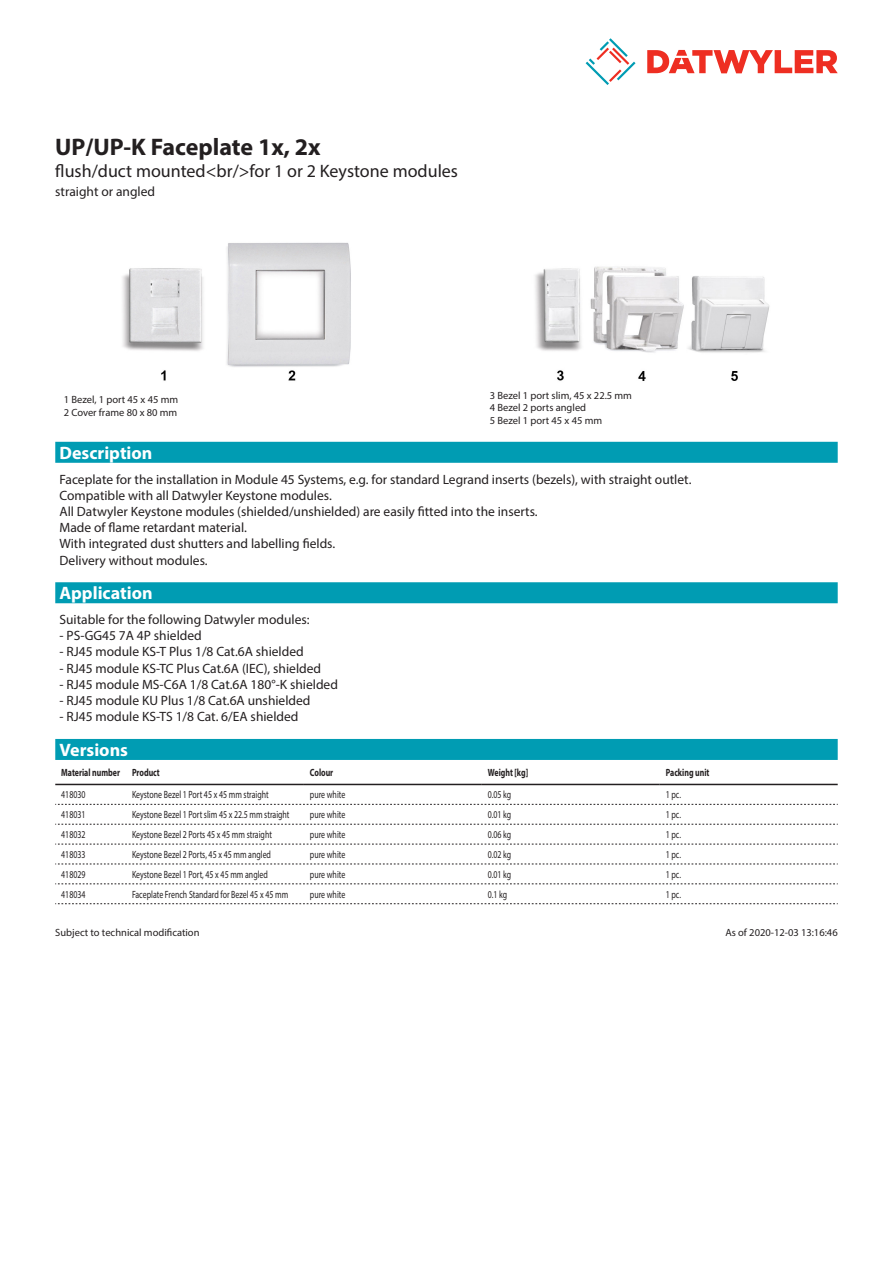
<style>
.page{position:relative;width:893px;height:1263px;background:#fff}
.page>*{position:absolute;margin:0;border:0;box-sizing:border-box;transform-origin:0 0}
.Product_Head{font:700 24px "Myriad Pro";color:#231f20}
.SubHead{font:18px "Myriad Pro";color:#231f20}
.Standard_Head_Proper{font:700 18px "Myriad Pro";color:#fff}
.Standard_text{font:13.5px/16.2px "Myriad Pro";color:#231f20}
.myriadlight{font:10.5px "Myriad Pro";color:#231f20;scale:.75 1}
.imagetext{font:10.5px/12.6px "Myriad Pro";color:#231f20}
.Footnote{font:10.5px "Myriad Pro";color:#231f20}
.myriadbold{font:700 10.5px "Myriad Pro";color:#231f20;scale:.75 1}
</style>
<div class="page">
<svg style="left:586px;top:38px;width:49px;height:47px"></svg>
<svg style="left:647px;top:50px;width:191px;height:23px"></svg>
<img style="left:122px;top:242px;width:229px;height:139px">
<img style="left:535px;top:266px;width:235px;height:115px">
<div style="left:55px;top:739px;width:783px;height:21px;background:#009cb3"></div>
<hr style="left:55px;top:784px;width:71px;height:1px;background:#231f20">
<hr style="left:126px;top:784px;width:178px;height:1px;background:#231f20">
<hr style="left:304px;top:784px;width:178px;height:1px;background:#231f20">
<hr style="left:482px;top:784px;width:178px;height:1px;background:#231f20">
<hr style="left:660px;top:784px;width:178px;height:1px;background:#231f20">
<svg style="left:55px;top:804px;width:783px;height:1px"></svg>
<svg style="left:55px;top:824px;width:783px;height:1px"></svg>
<svg style="left:55px;top:844px;width:783px;height:1px"></svg>
<svg style="left:55px;top:864px;width:783px;height:1px"></svg>
<svg style="left:55px;top:883px;width:783px;height:1px"></svg>
<svg style="left:55px;top:903px;width:783px;height:1px"></svg>
<div style="left:55px;top:442px;width:783px;height:21px;background:#009cb3"></div>
<div style="left:55px;top:582px;width:783px;height:21px;background:#009cb3"></div>
<p class="Product_Head" style="left:55px;top:131px;width:267px">UP/UP-K Faceplate 1x, 2x</p>
<p class="SubHead" style="left:55px;top:160px;width:404px">flush/duct mounted&lt;br/&gt;for 1 or 2 Keystone modules</p>
<p class="Standard_text" style="left:55px;top:183px;width:101px">straight or angled</p>
<p class="imagetext" style="left:64px;top:393px;width:116px">1 Bezel, 1 port 45 x 45 mm<br>2 Cover frame 80 x 80 mm</p>
<p class="imagetext" style="left:490px;top:389px;width:144px">3 Bezel 1 port slim, 45 x 22.5 mm<br>4 Bezel 2 ports angled<br>5 Bezel 1 port 45 x 45 mm</p>
<p class="Standard_Head_Proper" style="left:60px;top:441px;width:94px">Description</p>
<p class="Standard_text" style="left:60px;top:471px;width:633px">Faceplate for the installation in Module 45 Systems, e.g. for standard Legrand inserts (bezels), with straight outlet.<br>Compatible with all Datwyler Keystone modules.<br>All Datwyler Keystone modules (shielded/unshielded) are easily fitted into the inserts.<br>Made of flame retardant material.<br>With integrated dust shutters and labelling fields.<br>Delivery without modules.</p>
<p class="Standard_Head_Proper" style="left:60px;top:581px;width:95px">Application</p>
<p class="Standard_text" style="left:60px;top:611px;width:252px">Suitable for the following Datwyler modules:</p>
<p class="Standard_text" style="left:60px;top:627px;width:144px">- PS-GG45 7A 4P shielded</p>
<p class="Standard_text" style="left:60px;top:643px;width:246px">- RJ45 module KS-T Plus 1/8 Cat.6A shielded</p>
<p class="Standard_text" style="left:60px;top:660px;width:263px">- RJ45 module KS-TC Plus Cat.6A (IEC), shielded</p>
<p class="Standard_text" style="left:60px;top:676px;width:280px">- RJ45 module MS-C6A 1/8 Cat.6A 180°-K shielded</p>
<p class="Standard_text" style="left:60px;top:692px;width:253px">- RJ45 module KU Plus 1/8 Cat.6A unshielded</p>
<p class="Standard_text" style="left:60px;top:708px;width:241px">- RJ45 module KS-TS 1/8 Cat. 6/EA shielded</p>
<p class="Standard_Head_Proper" style="left:60px;top:738px;width:70px">Versions</p>
<p class="myriadbold" style="left:61px;top:765px;width:80px">Material number</p>
<p class="myriadbold" style="left:132px;top:765px;width:39px">Product</p>
<p class="myriadbold" style="left:310px;top:765px;width:33px">Colour</p>
<p class="myriadbold" style="left:488px;top:765px;width:55px">Weight [kg]</p>
<p class="myriadbold" style="left:666px;top:765px;width:60px">Packing unit</p>
<p class="myriadlight" style="left:61px;top:788px;width:34px">418030</p>
<p class="myriadlight" style="left:132px;top:788px;width:184px">Keystone Bezel 1 Port 45 x 45 mm straight</p>
<p class="myriadlight" style="left:310px;top:788px;width:49px">pure white</p>
<p class="myriadlight" style="left:488px;top:788px;width:33px">0.05 kg</p>
<p class="myriadlight" style="left:666px;top:788px;width:22px">1 pc.</p>
<p class="myriadlight" style="left:61px;top:808px;width:34px">418031</p>
<p class="myriadlight" style="left:132px;top:808px;width:212px">Keystone Bezel 1 Port slim 45 x 22.5 mm straight</p>
<p class="myriadlight" style="left:310px;top:808px;width:49px">pure white</p>
<p class="myriadlight" style="left:488px;top:808px;width:33px">0.01 kg</p>
<p class="myriadlight" style="left:666px;top:808px;width:22px">1 pc.</p>
<p class="myriadlight" style="left:61px;top:828px;width:34px">418032</p>
<p class="myriadlight" style="left:132px;top:828px;width:188px">Keystone Bezel 2 Ports 45 x 45 mm straight</p>
<p class="myriadlight" style="left:310px;top:828px;width:49px">pure white</p>
<p class="myriadlight" style="left:488px;top:828px;width:33px">0.06 kg</p>
<p class="myriadlight" style="left:666px;top:828px;width:22px">1 pc.</p>
<p class="myriadlight" style="left:61px;top:848px;width:34px">418033</p>
<p class="myriadlight" style="left:132px;top:848px;width:187px">Keystone Bezel 2 Ports, 45 x 45 mm angled</p>
<p class="myriadlight" style="left:310px;top:848px;width:49px">pure white</p>
<p class="myriadlight" style="left:488px;top:848px;width:33px">0.02 kg</p>
<p class="myriadlight" style="left:666px;top:848px;width:22px">1 pc.</p>
<p class="myriadlight" style="left:61px;top:868px;width:34px">418029</p>
<p class="myriadlight" style="left:132px;top:868px;width:183px">Keystone Bezel 1 Port, 45 x 45 mm angled</p>
<p class="myriadlight" style="left:310px;top:868px;width:49px">pure white</p>
<p class="myriadlight" style="left:488px;top:868px;width:33px">0.01 kg</p>
<p class="myriadlight" style="left:666px;top:868px;width:22px">1 pc.</p>
<p class="myriadlight" style="left:61px;top:888px;width:34px">418034</p>
<p class="myriadlight" style="left:132px;top:888px;width:210px">Faceplate French Standard for Bezel 45 x 45 mm</p>
<p class="myriadlight" style="left:310px;top:888px;width:49px">pure white</p>
<p class="myriadlight" style="left:488px;top:888px;width:27px">0.1 kg</p>
<p class="myriadlight" style="left:666px;top:888px;width:22px">1 pc.</p>
<p class="Footnote" style="left:55px;top:925px;width:146px">Subject to technical modification</p>
<p class="Footnote" style="left:725px;top:925px;width:114px">As of 2020-12-03 13:16:46</p>
</div>
